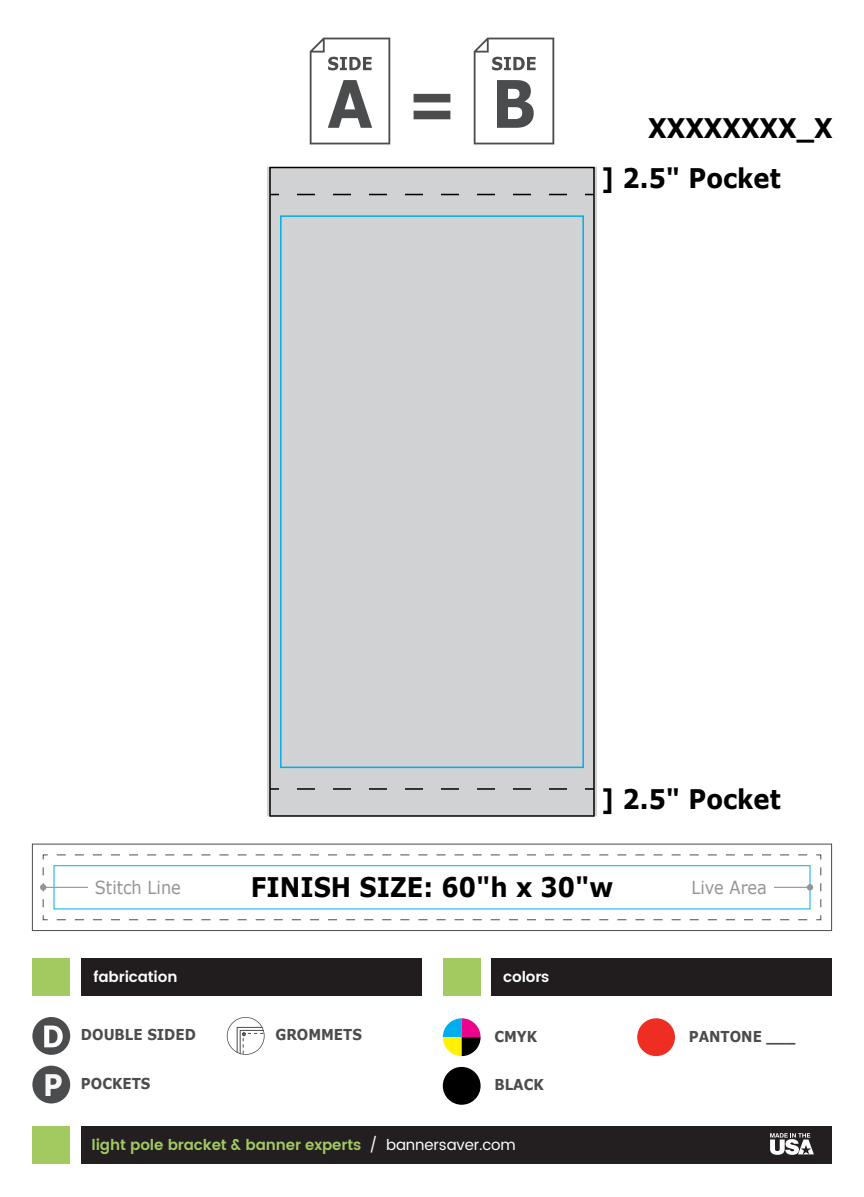
<style>
.page{position:relative;width:864px;height:1197px;background:#fff}
.page>*{position:absolute;margin:0;border:0;box-sizing:border-box;transform-origin:0 0}
.t1{font:700 27px "Verdana";color:#000;scale:.9 1}
.t2{font:18px "Verdana";color:#939598;scale:.9 1}
.t3{font:600 15px "Poppins";letter-spacing:-.01em;color:#a3ca61}
.t4{font:700 15px "Verdana";color:#4b4c4d;scale:.9 1}
.t5{font:600 15px "Poppins";letter-spacing:-.01em;color:#fff}
.s1{font-weight:400;color:#fff}
</style>
<div class="page">
<div style="left:267px;top:167px;width:330px;height:648px;background:#d1d2d4"></div>
<svg style="left:42px;top:854px;width:6px;height:53px"></svg>
<svg style="left:57px;top:854px;width:765px;height:6px"></svg>
<svg style="left:816px;top:867px;width:6px;height:53px"></svg>
<svg style="left:42px;top:915px;width:765px;height:5px"></svg>
<div style="left:54px;top:865px;width:756px;height:44px;border:1px solid #00aeef"></div>
<hr style="left:43px;top:886px;width:45px;height:1px;background:#939598">
<svg style="left:40px;top:883px;width:6px;height:7px"></svg>
<hr style="left:774px;top:886px;width:36px;height:1px;background:#939598">
<svg style="left:807px;top:883px;width:6px;height:7px"></svg>
<svg style="left:414px;top:94px;width:36px;height:25px"></svg>
<svg style="left:309px;top:37px;width:82px;height:108px"></svg>
<svg style="left:473px;top:37px;width:82px;height:108px"></svg>
<div style="left:269px;top:167px;width:326px;height:649px;border:2px solid #000"></div>
<svg style="left:297px;top:788px;width:270px;height:1px"></svg>
<svg style="left:297px;top:194px;width:270px;height:1px"></svg>
<div style="left:280px;top:215px;width:304px;height:553px;border:2px solid #00aeef"></div>
<div style="left:81px;top:1125px;width:751px;height:38px;background:#231f20"></div>
<svg style="left:770px;top:1133px;width:44px;height:21px"></svg>
<div style="left:32px;top:1125px;width:38px;height:38px;background:#a3ca61"></div>
<div style="left:32px;top:1016px;width:38px;height:38px;background:#4b4c4d;border-radius:50%"></div>
<svg style="left:44px;top:1025px;width:19px;height:22px"></svg>
<div style="left:32px;top:1065px;width:38px;height:38px;background:#4b4c4d;border-radius:50%"></div>
<svg style="left:45px;top:1074px;width:17px;height:21px"></svg>
<svg style="left:227px;top:1017px;width:38px;height:37px"></svg>
<div style="left:443px;top:1066px;width:38px;height:38px;background:#000;border-radius:50%"></div>
<svg style="left:443px;top:1018px;width:38px;height:37px"></svg>
<div style="left:637px;top:1018px;width:38px;height:37px;background:#ee2e22;border-radius:50%"></div>
<div style="left:491px;top:957px;width:341px;height:38px;background:#211d1e"></div>
<div style="left:443px;top:957px;width:38px;height:38px;background:#a3ca61"></div>
<div style="left:81px;top:957px;width:340px;height:38px;background:#211d1e"></div>
<div style="left:32px;top:957px;width:38px;height:38px;background:#a3ca61"></div>
<p class="t1" style="left:648px;top:111px;width:206px">XXXXXXXX_X</p>
<p class="t1" style="left:601px;top:161px;width:201px">] 2.5" Pocket</p>
<p class="t1" style="left:601px;top:781px;width:201px">] 2.5" Pocket</p>
<p class="t2" style="left:95px;top:875px;width:97px">Stitch Line</p>
<p class="t1" style="left:251px;top:869px;width:404px">FINISH SIZE: 60"h x 30"w</p>
<p class="t2" style="left:691px;top:875px;width:86px">Live Area</p>
<p class="t5" style="left:94px;top:965px;width:85px">fabrication</p>
<p class="t5" style="left:503px;top:965px;width:48px">colors</p>
<p class="t4" style="left:81px;top:1024px;width:129px">DOUBLE SIDED</p>
<p class="t4" style="left:81px;top:1073px;width:79px">POCKETS</p>
<p class="t4" style="left:275px;top:1024px;width:98px">GROMMETS</p>
<p class="t4" style="left:494px;top:1026px;width:49px">CMYK</p>
<p class="t4" style="left:689px;top:1026px;width:120px">PANTONE ___</p>
<p class="t4" style="left:494px;top:1074px;width:57px">BLACK</p>
<p class="t3" style="left:91px;top:1132px;width:426px">light pole bracket &amp; banner experts <span class="s1">/ bannersaver.com</span></p>
</div>
